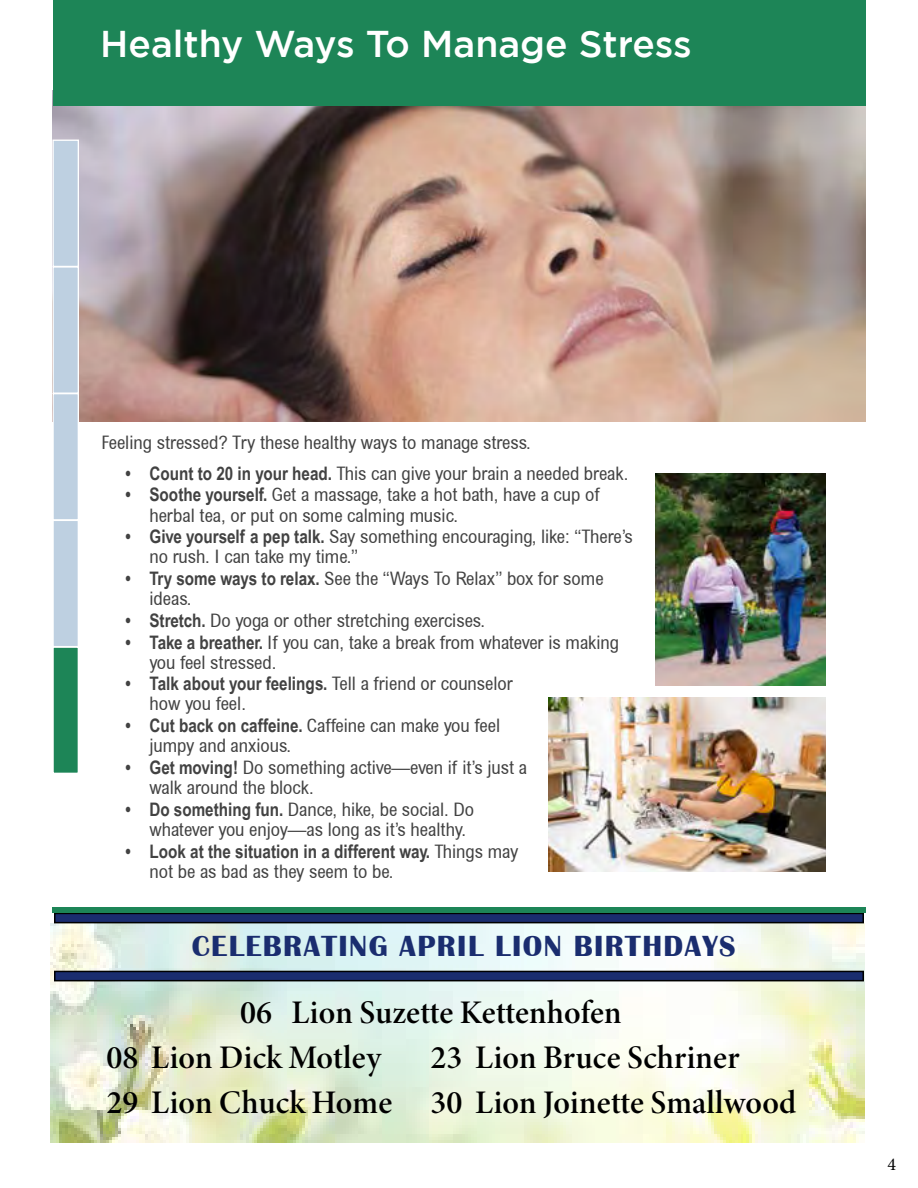
<style>
.page{position:relative;width:918px;height:1188px;background:#fff}
.page>*{position:absolute;margin:0;border:0;box-sizing:border-box;transform-origin:0 0}
.t1{font:500 37.2px "Gotham";color:#fff}
.t2{font:33px/45px "Minion Variable Concept";letter-spacing:.005em;color:#000}
.t3{font:700 30px "Britannic";letter-spacing:.05em;color:#1a2d6f}
.t4{font:condensed 18.6px/20.1px "Arial";color:#424242}
.t5{font:700 18.6px "Arial MT Narrow";color:#424242}
.t6{font:18px "Minion Pro";color:#000}
.s1{font-family:"Arial MT Narrow";font-weight:700;font-stretch:normal}
.s2{font-family:"Arial";font-weight:400;font-stretch:condensed}
</style>
<div class="page">
<img style="left:51px;top:923px;width:813px;height:220px">
<div style="left:55px;top:971px;width:808px;height:10px;background:#1a2d6f"></div>
<div style="left:54px;top:971px;width:810px;height:10px;border:2px solid #000"></div>
<div style="left:55px;top:913px;width:808px;height:10px;background:#1a2d6f"></div>
<div style="left:54px;top:913px;width:810px;height:10px;border:2px solid #000"></div>
<img style="left:52px;top:90px;width:814px;height:331px">
<div style="left:52px;top:908px;width:814px;height:5px;background:#1d8557"></div>
<div style="left:53px;top:0;width:813px;height:105px;background:#1d8557"></div>
<img style="left:656px;top:473px;width:170px;height:213px">
<img style="left:548px;top:698px;width:278px;height:174px">
<div style="left:53px;top:140px;width:25px;height:126px;background:#bed0e1"></div>
<div style="left:52px;top:140px;width:27px;height:127px;border:1px solid #fff"></div>
<div style="left:53px;top:647px;width:25px;height:126px;background:#1d8557"></div>
<div style="left:52px;top:646px;width:27px;height:128px;border:1px solid #fff"></div>
<div style="left:53px;top:267px;width:25px;height:126px;background:#bed0e1"></div>
<div style="left:52px;top:266px;width:27px;height:128px;border:1px solid #fff"></div>
<div style="left:53px;top:394px;width:25px;height:126px;background:#bed0e1"></div>
<div style="left:52px;top:393px;width:27px;height:128px;border:1px solid #fff"></div>
<div style="left:53px;top:520px;width:25px;height:127px;background:#bed0e1"></div>
<div style="left:52px;top:520px;width:27px;height:127px;border:1px solid #fff"></div>
<h1 class="t1" style="left:100px;top:23px;width:593px">Healthy Ways To Manage Stress</h1>
<p class="t4" style="left:102px;top:432px;width:431px">Feeling stressed? Try these healthy ways to manage stress.</p>
<p class="t4" style="left:126px;top:463px;width:504px"><span class="s1">• Count to 20 in your head.</span> This can give your brain a needed break.</p>
<p class="t4" style="left:149px;top:484px;width:452px;text-indent:-24px"><span class="s1">• Soothe yourself.</span> Get a massage, take a hot bath, have a cup of herbal tea, or put on some calming music.</p>
<p class="t4" style="left:149px;top:526px;width:485px;text-indent:-24px"><span class="s1">• Give yourself a pep talk.</span> Say something encouraging, like: “There’s no rush. I can take my time.”</p>
<p class="t4" style="left:149px;top:568px;width:456px;text-indent:-24px"><span class="s1">• Try some ways to relax.</span> See the “Ways To Relax” box for some ideas.</p>
<p class="t4" style="left:126px;top:610px;width:361px"><span class="s1">• Stretch.</span> Do yoga or other stretching exercises.</p>
<p class="t4" style="left:149px;top:632px;width:471px;text-indent:-24px"><span class="s1">• Take a breather.</span> If you can, take a break from whatever is making you feel stressed.</p>
<p class="t5" style="left:126px;top:673px;width:389px">• Talk about your feelings. <span class="s2">Tell a friend or counselor</span></p>
<p class="t4" style="left:149px;top:694px;width:98px">how you feel.</p>
<p class="t4" style="left:149px;top:715px;width:352px;text-indent:-24px"><span class="s1">• Cut back on caffeine.</span> Caffeine can make you feel jumpy and anxious.</p>
<p class="t4" style="left:149px;top:757px;width:379px;text-indent:-24px"><span class="s1">• Get moving!</span> Do something active—even if it’s just a walk around the block.</p>
<p class="t4" style="left:149px;top:799px;width:326px;text-indent:-24px"><span class="s1">• Do something fun.</span> Dance, hike, be social. Do whatever you enjoy—as long as it’s healthy.</p>
<p class="t5" style="left:126px;top:840px;width:394px">• Look at the situation in a different way. <span class="s2">Things may</span></p>
<p class="t4" style="left:149px;top:861px;width:246px">not be as bad as they seem to be.</p>
<h3 class="t3" style="left:192px;top:929px;width:546px">CELEBRATING APRIL LION BIRTHDAYS</h3>
<h2 class="t2" style="left:106px;top:989px;width:517px;text-indent:134px">06 Lion Suzette Kettenhofen<br>08 Lion Dick Motley</h2>
<h2 class="t2" style="left:106px;top:1034px;width:691px;text-indent:324px">23 Lion Bruce Schriner<br>29 Lion Chuck Home 30 Lion Joinette Smallwood</h2>
<p class="t6" style="left:887px;top:1152px;width:10px">4</p>
</div>
